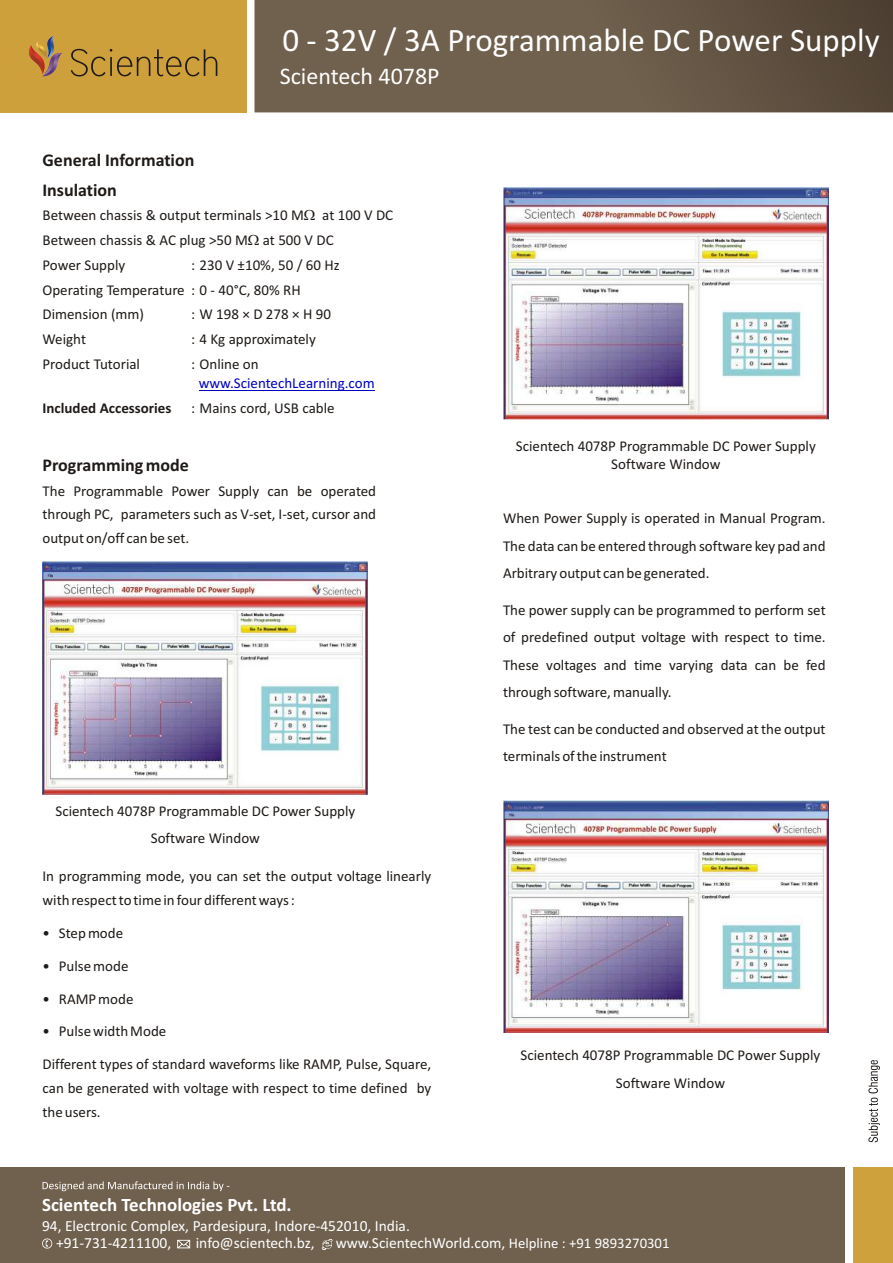
<style>
.page{position:relative;width:893px;height:1263px;background:#fff}
.page>*{position:absolute;margin:0;border:0;box-sizing:border-box;transform-origin:0 0}
.t1{font:33px "Calibri";color:#fff}
.t2{font:24px "Calibri";color:#fff}
.t3{font:700 19.05px "Calibri";color:#fff}
.t4{font:700 18px/29.7px "Calibri";color:#1f1a17}
.t5{font:15.45px/17px "Calibri";color:#fff}
.t6{font:15px/27.5px "Calibri";color:#1f1a17}
.t7{font:15px "Calibri";color:#0000c4}
.t8{font:700 15px "Calibri";color:#1f1a17}
.s1{font-size:14.7px}
</style>
<div class="page">
<img style="left:43px;top:561px;width:325px;height:233px">
<img style="left:503px;top:800px;width:325px;height:233px">
<img style="left:503px;top:188px;width:325px;height:231px">
<div style="left:0;top:1167px;width:845px;height:96px;background:#70614f"></div>
<div style="left:853px;top:1167px;width:39px;height:96px;background:#cfa13d"></div>
<svg style="left:868px;top:1060px;width:12px;height:82px"></svg>
<svg style="left:177px;top:1240px;width:13px;height:8px"></svg>
<svg style="left:322px;top:1239px;width:10px;height:11px"></svg>
<svg style="left:42px;top:1238px;width:10px;height:10px"></svg>
<svg style="left:43px;top:1181px;width:186px;height:10px"></svg>
<svg style="left:254px;top:0;width:639px;height:112px;background:#685948"></svg>
<div style="left:0;top:0;width:246px;height:112px;background:#cea03c"></div>
<svg style="left:71px;top:49px;width:146px;height:27px"></svg>
<svg style="left:29px;top:36px;width:33px;height:40px"></svg>
<hr style="left:199px;top:390px;width:176px;height:1px;background:#0000c4">
<h1 class="t1" style="left:282px;top:26px;width:599px">0 - 32V / 3A Programmable DC Power Supply</h1>
<h2 class="t2" style="left:280px;top:66px;width:161px">Scientech 4078P</h2>
<p class="t4" style="left:43px;top:147px;width:153px">General Information<br>Insulation</p>
<p class="t6" style="left:43px;top:204px;width:352px;line-height:24.8px">Between chassis &amp; output terminals &gt;10 M at 100 V DC<br>Between chassis &amp; AC plug &gt;50 M at 500 V DC<br>Power Supply</p>
<p class="t6" style="left:43px;top:254px;width:299px;line-height:24.8px;text-indent:149px">: 230 V ±10%, 50 / 60 Hz<br>Operating Temperature : 0 - 40°C, 80% RH<br>Dimension (mm)</p>
<p class="t6" style="left:191px;top:302px;width:141px">: W 198 × D 278 × H 90</p>
<p class="t6" style="left:43px;top:327px;width:45px">Weight</p>
<p class="t6" style="left:191px;top:327px;width:126px">: 4 Kg approximately</p>
<p class="t6" style="left:43px;top:351px;width:99px">Product Tutorial</p>
<p class="t6" style="left:191px;top:351px;width:69px">: Online on</p>
<p class="t8" style="left:43px;top:402px;width:130px">Included Accessories</p>
<p class="t6" style="left:191px;top:396px;width:145px">: Mains cord, USB cable</p>
<p class="t7" style="left:199px;top:377px;width:178px">www.ScientechLearning.com</p>
<p class="t4" style="left:43px;top:451px;width:148px">Programming mode</p>
<p class="t6" style="left:43px;top:480px;width:335px;line-height:23.9px;text-align:justify">The Programmable Power Supply can be operated through PC, parameters such as V-set, I-set, cursor and output on/off can be set.</p>
<p class="t6" style="left:55px;top:798px;width:301px;text-align:center">Scientech 4078P Programmable DC Power Supply<br>Software Window</p>
<p class="t6" style="left:43px;top:865px;width:390px;line-height:23.9px">In programming mode, you can set the output voltage linearly with respect to time in four different ways :</p>
<p class="t6" style="left:43px;top:920px;width:82px">• Step mode</p>
<p class="t6" style="left:43px;top:953px;width:88px">• Pulse mode</p>
<p class="t6" style="left:43px;top:986px;width:93px">• RAMP mode</p>
<p class="t6" style="left:43px;top:1016px;width:390px;line-height:33px">• Pulse width Mode<br>Different types of standard waveforms like RAMP, Pulse, Square,</p>
<p class="t6" style="left:43px;top:1077px;width:390px;line-height:23.9px">can be generated with voltage with respect to time defined by the users.</p>
<p class="t6" style="left:516px;top:438px;width:301px;line-height:18.3px;text-align:center">Scientech 4078P Programmable DC Power Supply<br>Software Window</p>
<p class="t6" style="left:503px;top:506px;width:324px;text-align:justify">When Power Supply is operated in Manual Program.<br>The data can be entered through software key pad and Arbitrary output can be generated.</p>
<p class="t6" style="left:503px;top:597px;width:324px;text-align:justify">The power supply can be programmed to perform set of predefined output voltage with respect to time.<br>These voltages and time varying data can be fed through software, manually.</p>
<p class="t6" style="left:503px;top:716px;width:324px">The test can be conducted and observed at the output terminals of the instrument</p>
<p class="t6" style="left:520px;top:1043px;width:301px;text-align:center">Scientech 4078P Programmable DC Power Supply<br>Software Window</p>
<p class="t3" style="left:42px;top:1197px;width:251px">Scientech Technologies Pvt. Ltd.</p>
<p class="t5" style="left:56px;top:1218px;width:355px;text-indent:-14px">94, Electronic Complex, Pardesipura, Indore-452010, India. +91-731-4211100,</p>
<p class="t5" style="left:196px;top:1235px;width:120px">info@scientech.bz,</p>
<p class="t5" style="left:336px;top:1235px;width:335px">www.ScientechWorld.com, <span class="s1">Helpline : +91 9893270301</span></p>
</div>
